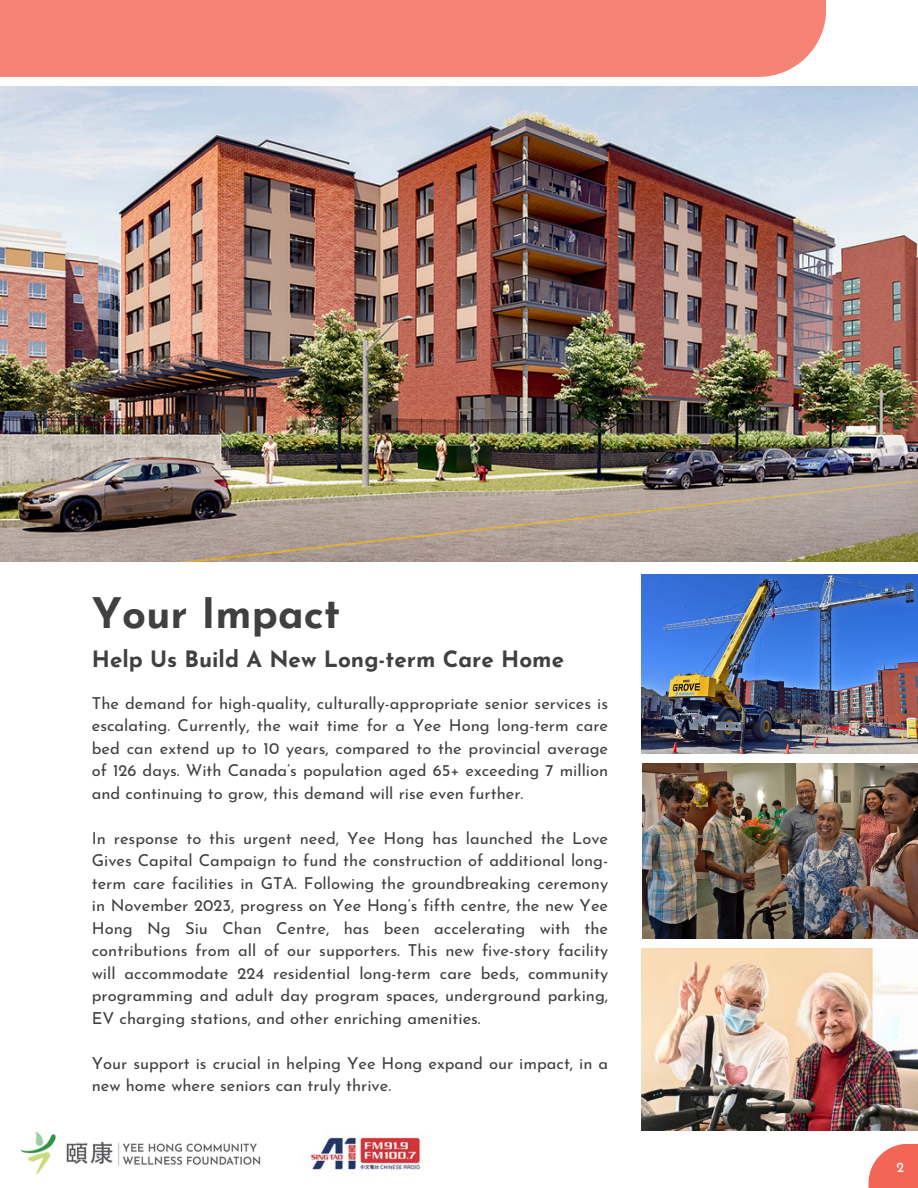
<style>
.page{position:relative;width:918px;height:1188px;background:#fff}
.page>*{position:absolute;margin:0;border:0;box-sizing:border-box;transform-origin:0 0}
.t1{font:700 42px "Josefin Sans";color:#404040}
.t2{font:700 22.5px "Josefin Sans";color:#404040}
.t3{font:16.5px/22.5px "Josefin Sans";color:#404040;text-align:justify}
.t4{font:14.1px "Josefin Sans";color:#fff}
</style>
<div class="page">
<img style="left:20px;top:1131px;width:241px;height:43px">
<img style="left:302px;top:1136px;width:122px;height:35px">
<div style="left:869px;top:1144px;width:49px;height:44px;background:#f36656"></div>
<img style="left:0;top:87px;width:918px;height:475px">
<img style="left:642px;top:575px;width:276px;height:178px">
<img style="left:642px;top:949px;width:276px;height:182px">
<img style="left:643px;top:763px;width:275px;height:176px">
<div style="left:0;top:0;width:826px;height:77px;background:#f58477"></div>
<p class="t1" style="left:92px;top:597px;width:250px">Your Impact</p>
<p class="t2" style="left:92px;top:650px;width:474px">Help Us Build A New Long-term Care Home</p>
<p class="t3" style="left:92px;top:693px;width:518px">The demand for high-quality, culturally-appropriate senior services is escalating. Currently, the wait time for a Yee Hong long-term care bed can extend up to 10 years, compared to the provincial average of 126 days. With Canada’s population aged 65+ exceeding 7 million and continuing to grow, this demand will rise even further.</p>
<p class="t3" style="left:92px;top:828px;width:518px">In response to this urgent need, Yee Hong has launched the Love Gives Capital Campaign to fund the construction of additional long&shy;term care facilities in GTA. Following the groundbreaking ceremony in November 2023, progress on Yee Hong’s fifth centre, the new Yee Hong Ng Siu Chan Centre, has been accelerating with the contributions from all of our supporters. This new five-story facility will accommodate 224 residential long-term care beds, community programming and adult day program spaces, underground parking, EV charging stations, and other enriching amenities.</p>
<p class="t3" style="left:92px;top:1053px;width:518px">Your support is crucial in helping Yee Hong expand our impact, in a new home where seniors can truly thrive.</p>
<p class="t4" style="left:897px;top:1161px;width:9px">2</p>
</div>
